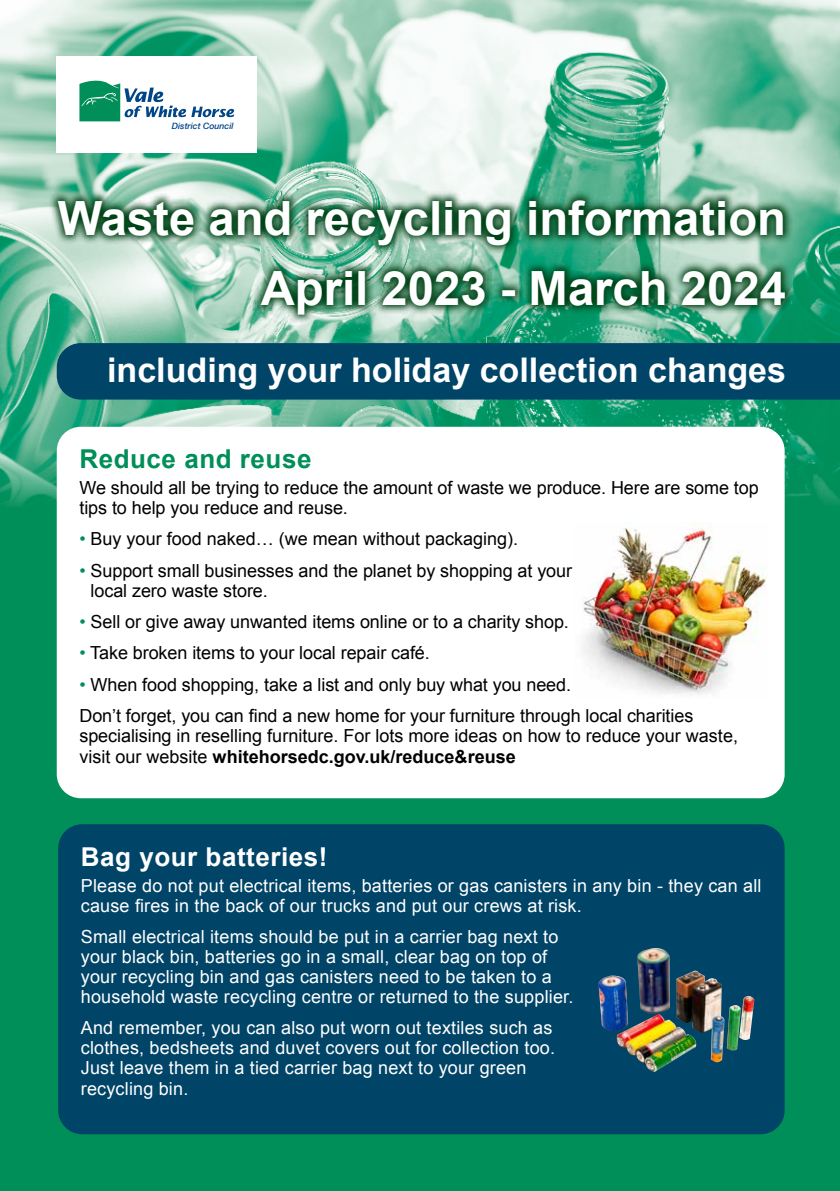
<style>
.page{position:relative;width:840px;height:1191px;background:#fff}
.page>*{position:absolute;margin:0;border:0;box-sizing:border-box;transform-origin:0 0}
.t1{font:700 47.2px/70px "Arial";color:#fff;text-align:right}
.t2{font:700 34px "Arial";color:#fff}
.t3{font:700 26px "Arial";letter-spacing:.02em;color:#fff}
.t4{font:700 26px "Arial";letter-spacing:.02em;color:#008e59}
.t5{font:18px/20px "Arial";letter-spacing:-.005em;color:#000}
.t6{font:18px/20px "Arial";letter-spacing:.01em;color:#fff}
.t7{font:italic 500 8.8px "Helvetica Neue";color:#004587}
.s1{color:#008e59}
.s2{font-weight:700}
</style>
<div class="page">
<div style="left:0;top:337px;width:839px;height:854px;background:#008e59"></div>
<img style="left:0;top:0;width:839px;height:506px">
<div style="left:57px;top:343px;width:782px;height:56px;background:#004467"></div>
<div style="left:58px;top:824px;width:726px;height:310px;background:#004467;border-radius:24px"></div>
<svg style="left:48px;top:190px;width:746px;height:135px;background:#609c7e"></svg>
<div style="left:57px;top:57px;width:200px;height:96px;background:#fff"></div>
<svg style="left:79px;top:80px;width:155px;height:41px"></svg>
<div style="left:57px;top:427px;width:727px;height:371px;background:#fff;border-radius:24px"></div>
<img style="left:582px;top:523px;width:185px;height:172px">
<img style="left:598px;top:948px;width:156px;height:123px">
<p class="t7" style="left:172px;top:119px;width:63px">District Council</p>
<h1 class="t1" style="left:58px;top:185px;width:729px">Waste and recycling information<br>April 2023 - March 2024</h1>
<h2 class="t2" style="left:107px;top:347px;width:680px">including your holiday collection changes</h2>
<h3 class="t4" style="left:79px;top:442px;width:233px">Reduce and reuse</h3>
<p class="t5" style="left:79px;top:478px;width:680px">We should all be trying to reduce the amount of waste we produce. Here are some top tips to help you reduce and reuse.</p>
<p class="t5" style="left:79px;top:529px;width:440px"><span class="s1">•</span> Buy your food naked… (we mean without packaging).</p>
<p class="t5" style="left:90px;top:560px;width:483px;text-indent:-11px"><span class="s1">•</span> Support small businesses and the planet by shopping at your local zero waste store.</p>
<p class="t5" style="left:79px;top:612px;width:490px"><span class="s1">•</span> Sell or give away unwanted items online or to a charity shop.</p>
<p class="t5" style="left:79px;top:643px;width:352px"><span class="s1">•</span> Take broken items to your local repair café.</p>
<p class="t5" style="left:79px;top:669px;width:615px;line-height:31.4px"><span class="s1">•</span> When food shopping, take a list and only buy what you need.<br>Don’t forget, you can find a new home for your furniture through local charities</p>
<p class="t5" style="left:79px;top:725px;width:659px;line-height:21px">specialising in reselling furniture. For lots more ideas on how to reduce your waste, visit our website <span class="s2">whitehorsedc.gov.uk/reduce&amp;reuse</span></p>
<h3 class="t3" style="left:81px;top:839px;width:248px">Bag your batteries!</h3>
<p class="t6" style="left:81px;top:875px;width:681px">Please do not put electrical items, batteries or gas canisters in any bin - they can all cause fires in the back of our trucks and put our crews at risk.</p>
<p class="t6" style="left:81px;top:926px;width:494px">Small electrical items should be put in a carrier bag next to your black bin, batteries go in a small, clear bag on top of your recycling bin and gas canisters need to be taken to a household waste recycling centre or returned to the supplier.</p>
<p class="t6" style="left:81px;top:1018px;width:475px">And remember, you can also put worn out textiles such as clothes, bedsheets and duvet covers out for collection too.<br>Just leave them in a tied carrier bag next to your green recycling bin.</p>
</div>
